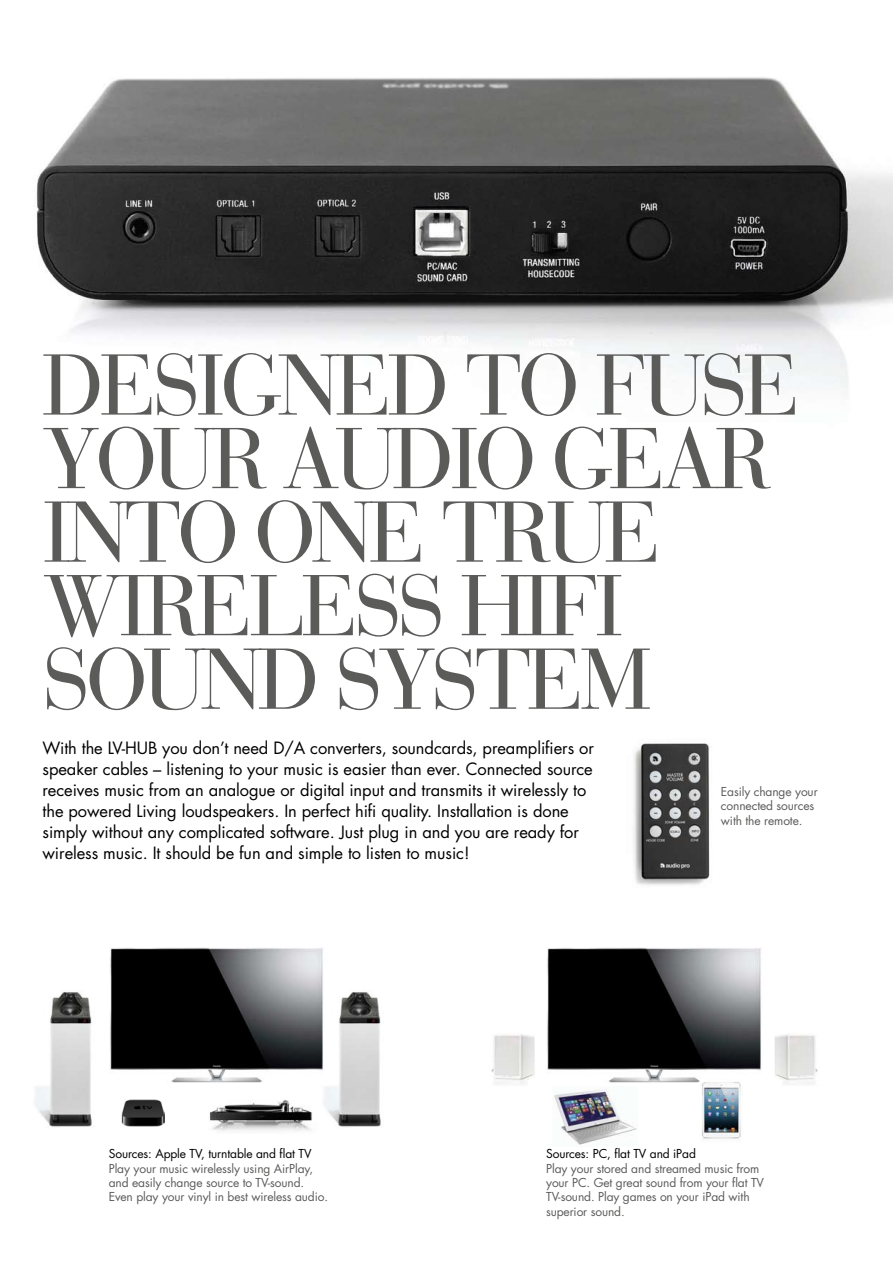
<style>
.page{position:relative;width:893px;height:1263px;background:#fff}
.page>*{position:absolute;margin:0;border:0;box-sizing:border-box;transform-origin:0 0}
.t1{font:85.5px/73.5px "Bauer Bodoni";letter-spacing:-.05em;color:#5b5b5a}
.t2{font:16.5px/21px "Futura";letter-spacing:-.005em;color:#000}
.t3{font:12px/14.4px "Futura";letter-spacing:-.01em;color:#5b5b5a}
.t4{font:12px "Futura";letter-spacing:-.01em;color:#000}
</style>
<div class="page">
<img style="left:209px;top:1100px;width:100px;height:31px">
<img style="left:36px;top:77px;width:857px;height:311px">
<img style="left:110px;top:947px;width:213px;height:135px">
<img style="left:547px;top:947px;width:214px;height:135px">
<img style="left:775px;top:1034px;width:43px;height:51px">
<img style="left:491px;top:1034px;width:44px;height:51px">
<img style="left:700px;top:1079px;width:42px;height:60px">
<img style="left:121px;top:1099px;width:44px;height:28px">
<img style="left:35px;top:984px;width:86px;height:143px">
<img style="left:309px;top:984px;width:72px;height:146px">
<img style="left:633px;top:743px;width:77px;height:142px">
<img style="left:554px;top:1089px;width:83px;height:56px">
<h1 class="t1" style="left:43px;top:350px;width:759px">DESIGNED TO FUSE<br>YOUR AUDIO GEAR<br>INTO ONE TRUE<br>WIRELESS HIFI<br>SOUND SYSTEM</h1>
<p class="t2" style="left:43px;top:737px;width:553px">With the LV-HUB you don’t need D/A converters, soundcards, preamplifiers or speaker cables – listening to your music is easier than ever. Connected source receives music from an analogue or digital input and transmits it wirelessly to the powered Living loudspeakers. I n perfect hifi quality. Installation is done simply without any complicated software. Just plug in and you are ready for wireless music. It should be fun and simple to listen to music!</p>
<p class="t3" style="left:721px;top:784px;width:98px">Easily change your connected sources with the remote.</p>
<p class="t4" style="left:109px;top:1146px;width:204px">Sources: Apple TV, turntable and flat TV</p>
<p class="t3" style="left:109px;top:1161px;width:221px">Play your music wirelessly using AirPlay, and easily change source to TV-sound.<br>Even play your vinyl in best wireless audio.</p>
<p class="t4" style="left:546px;top:1146px;width:151px">Sources: PC, flat TV and iPad</p>
<p class="t3" style="left:546px;top:1161px;width:219px">Play your stored and streamed music from your PC . Get great sound from your flat TV TV-sound. Play games on your iPad with superior sound.</p>
</div>
